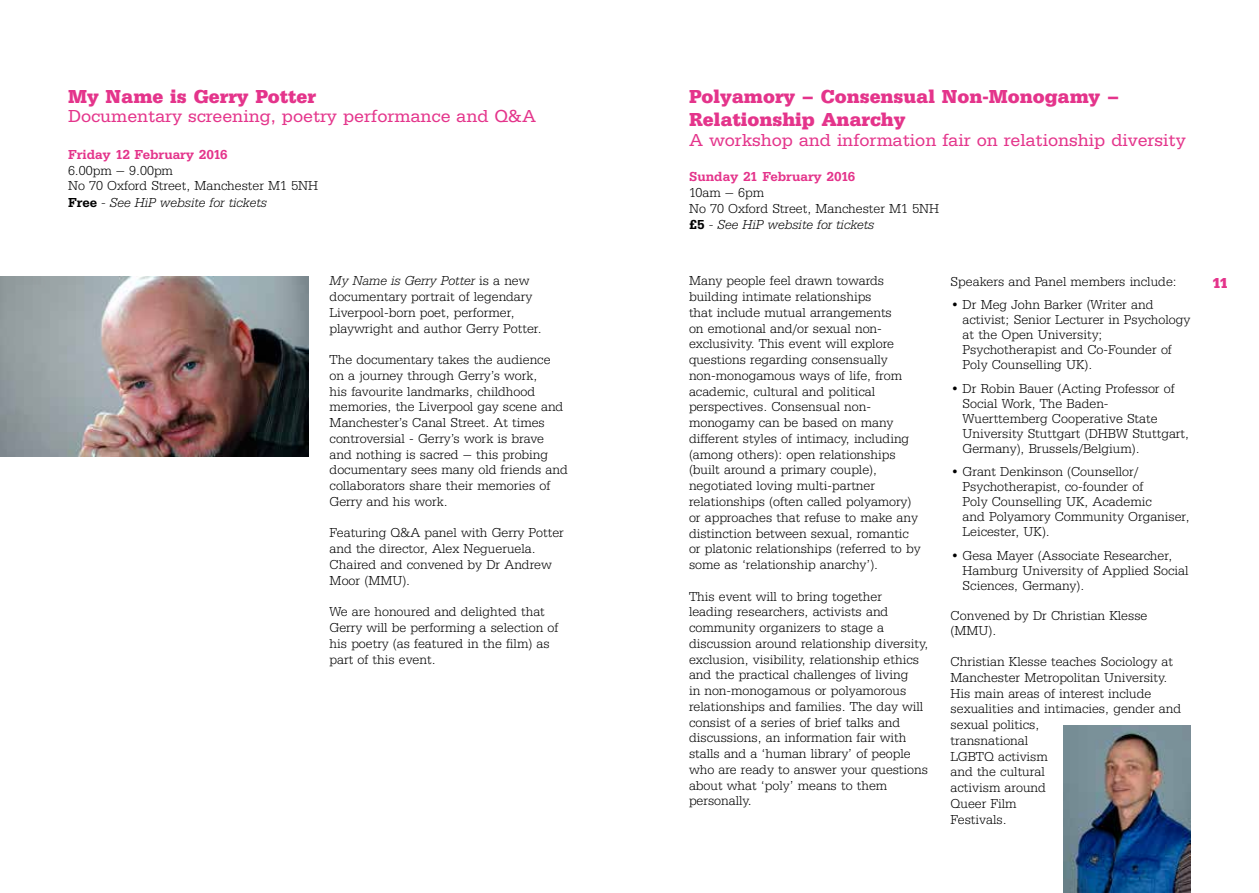
<style>
.page{position:relative;width:1259px;height:893px;background:#fff}
.page>*{position:absolute;margin:0;border:0;box-sizing:border-box;transform-origin:0 0}
.t1{font:700 19.5px/23.4px "Serifa BEFOP";color:#e4348b}
.t2{font:18px "Serifa BEFOP";color:#e4348b}
.t3{font:700 15px "Serifa BEFOP";color:#e4348b}
.t4{font:300 13.5px/15.8px "Serifa BEFOP";color:#000}
.t5{font:500 13.5px "Serifa BEFOP";color:#e4348b}
.s1{font-weight:500}
.s2{font-style:italic}
</style>
<div class="page">
<img style="left:0;top:276px;width:308px;height:181px">
<img style="left:1063px;top:726px;width:128px;height:167px">
<h1 class="t1" style="left:68px;top:84px;width:249px">My Name is Gerry Potter</h1>
<h2 class="t2" style="left:68px;top:106px;width:469px">Documentary screening, poetry performance and Q&amp;A</h2>
<p class="t5" style="left:68px;top:147px;width:161px">Friday 12 February 2016</p>
<p class="t4" style="left:68px;top:162px;width:252px;line-height:16.2px">6.00pm – 9.00pm<br>No 70 Oxford Street, Manchester M1 5NH<br><span class="s1">Free</span> <span class="s2">- See HiP website for tickets</span></p>
<p class="t4" style="left:330px;top:273px;width:213px"><span class="s2">My Name is Gerry Potter</span> is a new documentary portrait of legendary Liverpool-born poet, performer, playwright and author Gerry Potter.</p>
<p class="t4" style="left:330px;top:352px;width:240px">The documentary takes the audience on a journey through Gerry’s work,<br>his favourite landmarks, childhood memories, the Liverpool gay scene and Manchester’s Canal Street. At times controversial - Gerry’s work is brave and nothing is sacred – this probing documentary sees many old friends and collaborators share their memories of Gerry and his work.</p>
<p class="t4" style="left:330px;top:525px;width:236px">Featuring Q&amp;A panel with Gerry Potter and the director, Alex Negueruela.<br>Chaired and convened by Dr Andrew<br>Moor (MMU).</p>
<p class="t4" style="left:330px;top:604px;width:230px">We are honoured and delighted that<br>Gerry will be performing a selection of his poetry (as featured in the film) as part of this event.</p>
<h1 class="t1" style="left:689px;top:84px;width:432px">Polyamory – Consensual Non-Monogamy –<br>Relationship Anarchy</h1>
<h2 class="t2" style="left:689px;top:129px;width:498px">A workshop and information fair on relationship diversity</h2>
<p class="t5" style="left:689px;top:169px;width:168px">Sunday 21 February 2016</p>
<p class="t4" style="left:689px;top:185px;width:252px;line-height:16.2px">10am – 6pm<br>No 70 Oxford Street, Manchester M1 5NH <span class="s1">£5</span> <span class="s2">- See HiP website for tickets</span></p>
<p class="t4" style="left:689px;top:273px;width:233px">Many people feel drawn towards building intimate relationships<br>that include mutual arrangements<br>on emotional and/or sexual non&shy;exclusivity. This event will explore questions regarding consensually non-monogamous ways of life, from academic, cultural and political perspectives. Consensual non&shy;monogamy can be based on many different styles of intimacy, including (among others): open relationships (built around a primary couple), negotiated loving multi-partner relationships (often called polyamory) or approaches that refuse to make any distinction between sexual, romantic or platonic relationships (referred to by some as ‘relationship anarchy’).</p>
<p class="t4" style="left:689px;top:588px;width:241px">This event will to bring together leading researchers, activists and community organizers to stage a discussion around relationship diversity, exclusion, visibility, relationship ethics and the practical challenges of living<br>in non-monogamous or polyamorous relationships and families. The day will consist of a series of brief talks and discussions, an information fair with stalls and a ‘human library’ of people who are ready to answer your questions about what ‘poly’ means to them personally.</p>
<p class="t4" style="left:950px;top:273px;width:228px">Speakers and Panel members include:</p>
<p class="t4" style="left:962px;top:297px;width:229px;line-height:15px;text-indent:-12px">• Dr Meg John Barker (Writer and activist; Senior Lecturer in Psychology at the Open University;<br>Psychotherapist and Co-Founder of<br>Poly Counselling UK).</p>
<p class="t4" style="left:962px;top:380px;width:228px;line-height:15px;text-indent:-12px">• Dr Robin Bauer (Acting Professor of Social Work, The Baden-Wuerttemberg Cooperative State University Stuttgart (DHBW Stuttgart, Germany), Brussels/Belgium).</p>
<p class="t4" style="left:962px;top:464px;width:228px;line-height:15px;text-indent:-12px">• Grant Denkinson (Counsellor/<br>Psychotherapist, co-founder of<br>Poly Counselling UK, Academic<br>and Polyamory Community Organiser,<br>Leicester, UK).</p>
<p class="t4" style="left:962px;top:547px;width:227px;line-height:15px;text-indent:-12px">• Gesa Mayer (Associate Researcher,<br>Hamburg University of Applied Social<br>Sciences, Germany).</p>
<p class="t4" style="left:950px;top:607px;width:198px;line-height:15px">Convened by Dr Christian Klesse (MMU).</p>
<p class="t4" style="left:950px;top:654px;width:232px">Christian Klesse teaches Sociology at<br>Manchester Metropolitan University.<br>His main areas of interest include sexualities and intimacies, gender and sexual politics,<br>transnational<br>LGBTQ activism<br>and the cultural<br>activism around<br>Queer Film<br>Festivals.</p>
<p class="t3" style="left:1212px;top:274px;width:17px">11</p>
</div>
